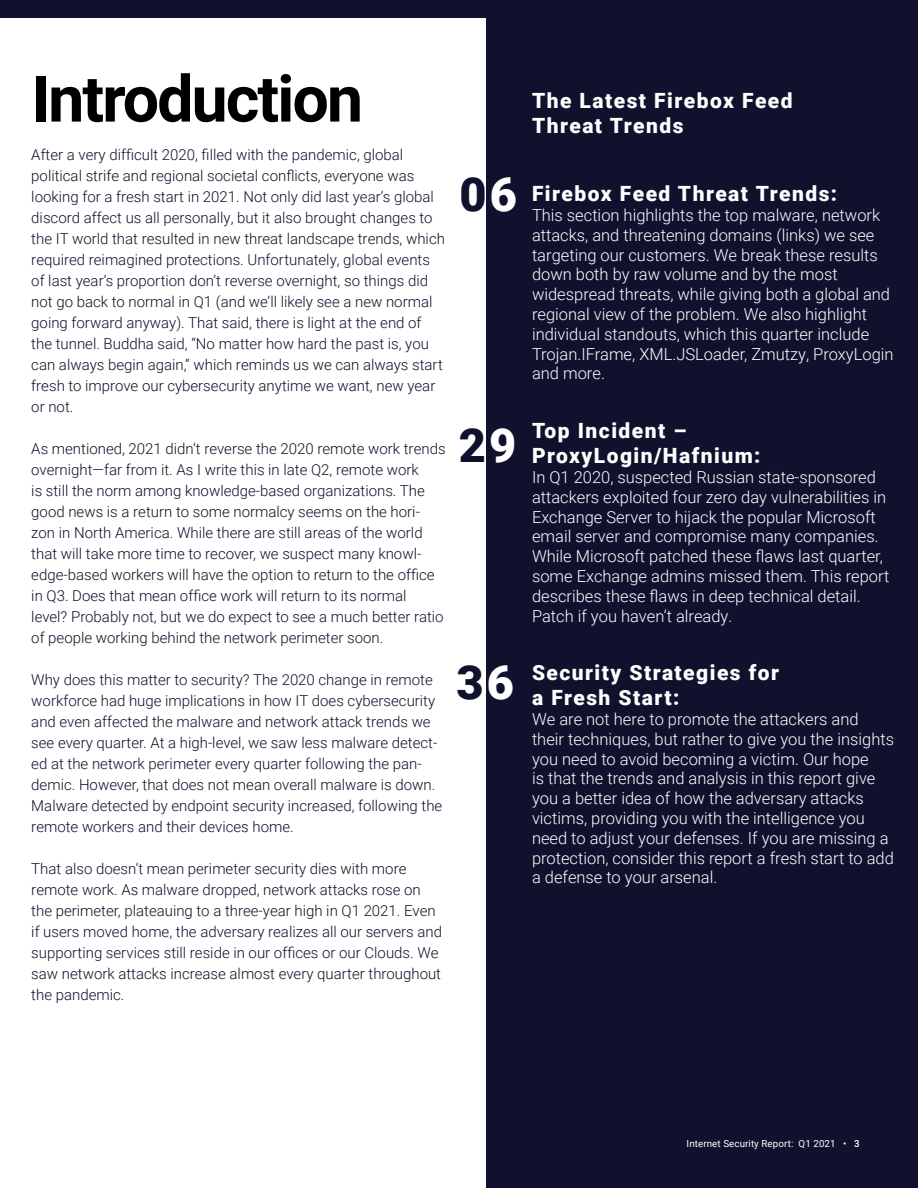
<style>
.page{position:relative;width:918px;height:1188px;background:#fff}
.page>*{position:absolute;margin:0;border:0;box-sizing:border-box;transform-origin:0 0}
.t1{font:700 64.5px "Roboto";letter-spacing:-.03em;color:#000}
.t2{font:900 46.95px "Roboto";color:#0f112d}
.t3{font:900 21px/25.2px "Roboto";letter-spacing:.07em;color:#fff}
.t4{font:300 16.5px/19.8px "Roboto";color:#fff}
.t5{font:300 15px/21px "Roboto";color:#0e1129}
.t6{font:9.75px "Roboto";letter-spacing:.01em;color:#fff}
.s1{color:#fff}
.s2{font-weight:500}
</style>
<div class="page">
<div style="left:0;top:0;width:918px;height:18px;background:#0f112d"></div>
<div style="left:486px;top:0;width:432px;height:1188px;background:#0f112d"></div>
<h1 class="t1" style="left:31px;top:53px;width:333px">Introduction</h1>
<p class="t5" style="left:31px;top:143px;width:415px">After a very difficult 2020, filled with the pandemic, global political strife and regional societal conflicts, everyone was looking for a fresh start in 2021. Not only did last year’s global discord affect us all personally, but it also brought changes to the IT world that resulted in new threat landscape trends, which required reimagined protections. Unfortunately, global events of last year’s proportion don’t reverse overnight, so things did not go back to normal in Q1 (and we’ll likely see a new normal going forward anyway). That said, there is light at the end of the tunnel. Buddha said, “No matter how hard the past is, you can always begin again,” which reminds us we can always start fresh to improve our cybersecurity anytime we want, new year or not.</p>
<p class="t5" style="left:31px;top:437px;width:416px">As mentioned, 2021 didn’t reverse the 2020 remote work trends overnight—far from it. As I write this in late Q2, remote work<br>is still the norm among knowledge-based organizations. The good news is a return to some normalcy seems on the hori&shy;zon in North America. While there are still areas of the world that will take more time to recover, we suspect many knowl&shy;edge-based workers will have the option to return to the office in Q3. Does that mean office work will return to its normal level? Probably not, but we do expect to see a much better ratio of people working behind the network perimeter soon.</p>
<p class="t5" style="left:31px;top:668px;width:413px">Why does this matter to security? The 2020 change in remote workforce had huge implications in how IT does cybersecurity and even affected the malware and network attack trends we see every quarter. At a high-level, we saw less malware detect&shy;ed at the network perimeter every quarter following the pan&shy;demic. However, that does not mean overall malware is down.<br>Malware detected by endpoint security increased, following the remote workers and their devices home.</p>
<p class="t5" style="left:31px;top:857px;width:412px">That also doesn’t mean perimeter security dies with more remote work. As malware dropped, network attacks rose on the perimeter, plateauing to a three-year high in Q1 2021. Even if users moved home, the adversary realizes all our servers and supporting services still reside in our offices or our Clouds. We saw network attacks increase almost every quarter throughout the pandemic.</p>
<h2 class="t2" style="left:459px;top:162px;width:59px">0<span class="s1">6</span></h2>
<h2 class="t2" style="left:459px;top:412px;width:59px">2<span class="s1">9</span></h2>
<h2 class="t2" style="left:456px;top:650px;width:59px">3<span class="s1">6</span></h2>
<h3 class="t3" style="left:532px;top:87px;width:262px">The Latest Firebox Feed<br>Threat Trends</h3>
<h3 class="t3" style="left:532px;top:180px;width:307px">Firebox Feed Threat Trends:</h3>
<p class="t4" style="left:532px;top:205px;width:363px">This section highlights the top malware, network attacks, and threatening domains (links) we see targeting our customers. We break these results down both by raw volume and by the most widespread threats, while giving both a global and regional view of the problem. We also highlight individual standouts, which this quarter include Trojan.IFrame, XML.JSLoader, Zmutzy, ProxyLogin and more.</p>
<h3 class="t3" style="left:532px;top:417px;width:230px">Top Incident –<br>ProxyLogin/Hafnium:</h3>
<p class="t4" style="left:532px;top:467px;width:359px">In Q1 2020, suspected Russian state-sponsored attackers exploited four zero day vulnerabilities in Exchange Server to hijack the popular Microsoft email server and compromise many companies.<br>While Microsoft patched these flaws last quarter, some Exchange admins missed them. This report describes these flaws in deep technical detail.<br>Patch if you haven’t already.</p>
<h3 class="t3" style="left:532px;top:659px;width:249px">Security Strategies for a Fresh Start:</h3>
<p class="t4" style="left:532px;top:709px;width:364px">We are not here to promote the attackers and their techniques, but rather to give you the insights you need to avoid becoming a victim. Our hope<br>is that the trends and analysis in this report give you a better idea of how the adversary attacks victims, providing you with the intelligence you need to adjust your defenses. If you are missing a protection, consider this report a fresh start to add a defense to your arsenal.</p>
<p class="t6" style="left:687px;top:1137px;width:175px">Internet Security Report: Q1 2021 • <span class="s2">3</span></p>
</div>
